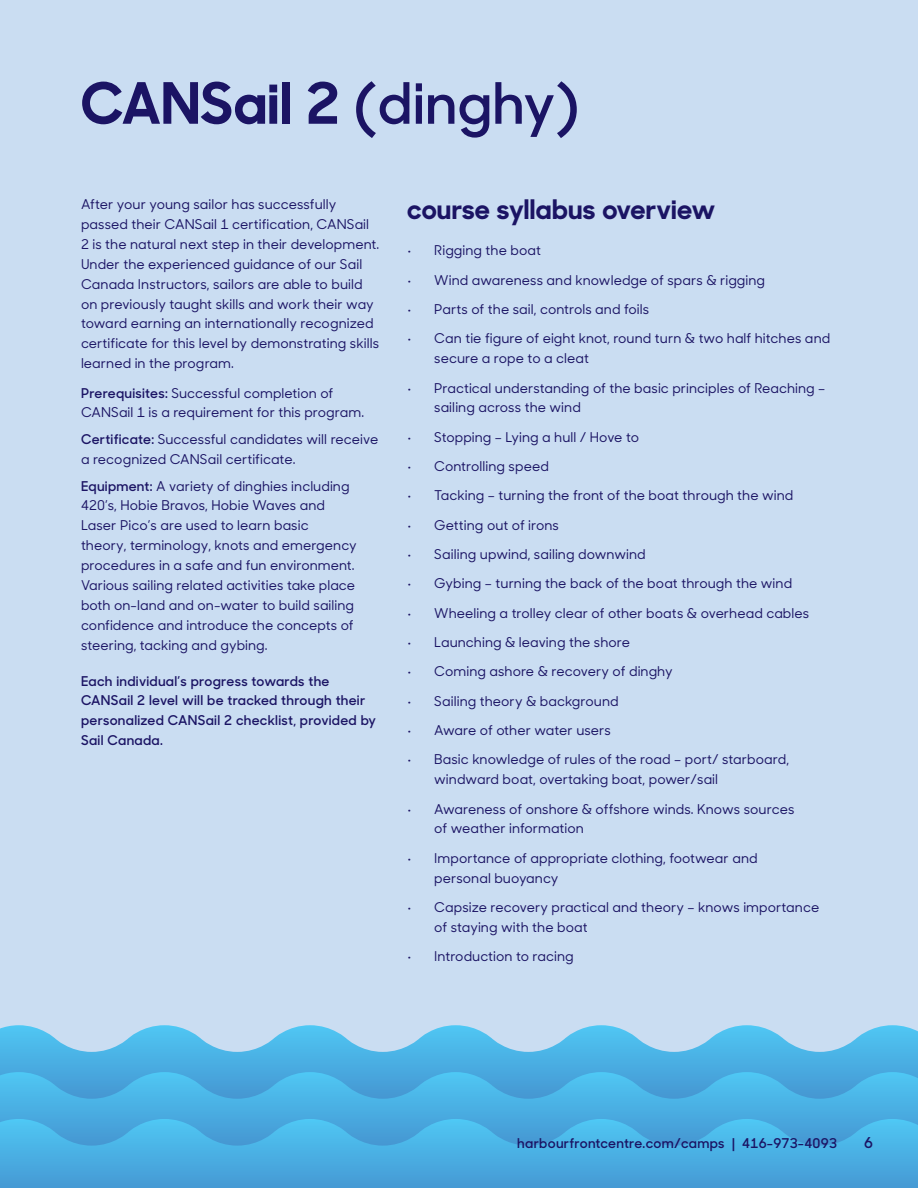
<style>
.page{position:relative;width:918px;height:1188px;background:#caddf2}
.page>*{position:absolute;margin:0;border:0;box-sizing:border-box;transform-origin:0 0}
.t1{font:700 57px "Sharp Sans No 1";letter-spacing:.005em;color:#1b1464}
.t2{font:700 27px "Sharp Sans No 1";color:#1b1464}
.t3{font:600 15px "Sharp Sans No 1";color:#1b1464}
.t4{font:500 13.5px/19.8px "Sharp Sans No 1";letter-spacing:.005em;color:#1b1464}
.t5{font:600 13.5px/19.8px "Sharp Sans No 1";letter-spacing:.02em;color:#1b1464}
.s1{font-weight:600}
</style>
<div class="page">
<svg style="left:0;top:1025px;width:918px;height:47px"></svg>
<svg style="left:0;top:1072px;width:918px;height:47px;background:#4aafe3"></svg>
<svg style="left:0;top:1119px;width:918px;height:69px;background:#49aadf"></svg>
<h1 class="t1" style="left:81px;top:61px;width:499px">CANSail 2 <span class="s1">(dinghy)</span></h1>
<p class="t4" style="left:81px;top:194px;width:300px">After your young sailor has successfully passed their CANSail 1 certification, CANSail 2 is the natural next step in their development.<br>Under the experienced guidance of our Sail Canada Instructors, sailors are able to build on previously taught skills and work their way toward earning an internationally recognized certificate for this level by demonstrating skills learned in the program.</p>
<p class="t4" style="left:81px;top:382px;width:285px"><span class="s1">Prerequisites:</span> Successful completion of<br>CANSail 1 is a requirement for this program.</p>
<p class="t4" style="left:81px;top:429px;width:299px"><span class="s1">Certificate:</span> Successful candidates will receive a recognized CANSail certificate.</p>
<p class="t4" style="left:81px;top:475px;width:277px"><span class="s1">Equipment:</span> A variety of dinghies including 420’s, Hobie Bravos, Hobie Waves and Laser Pico’s are used to learn basic theory, terminology, knots and emergency procedures in a safe and fun environment.<br>Various sailing related activities take place both on-land and on-water to build sailing confidence and introduce the concepts of steering, tacking and gybing.</p>
<p class="t5" style="left:81px;top:670px;width:297px">Each individual’s progress towards the CANSail 2 level will be tracked through their personalized CANSail 2 checklist, provided by Sail Canada.</p>
<h2 class="t2" style="left:407px;top:190px;width:310px">course syllabus overview</h2>
<p class="t4" style="left:407px;top:240px;width:135px">• Rigging the boat</p>
<p class="t4" style="left:407px;top:269px;width:359px">• Wind awareness and knowledge of spars &amp; rigging</p>
<p class="t4" style="left:407px;top:299px;width:243px">• Parts of the sail, controls and foils</p>
<p class="t4" style="left:434px;top:328px;width:398px;text-indent:-27px">• Can tie figure of eight knot, round turn &amp; two half hitches and secure a rope to a cleat</p>
<p class="t4" style="left:434px;top:377px;width:393px;text-indent:-27px">• Practical understanding of the basic principles of Reaching – sailing across the wind</p>
<p class="t4" style="left:407px;top:426px;width:233px">• Stopping – Lying a hull / Hove to</p>
<p class="t4" style="left:407px;top:456px;width:143px">• Controlling speed</p>
<p class="t4" style="left:407px;top:485px;width:388px">• Tacking – turning the front of the boat through the wind</p>
<p class="t4" style="left:407px;top:514px;width:153px">• Getting out of irons</p>
<p class="t4" style="left:407px;top:544px;width:240px">• Sailing upwind, sailing downwind</p>
<p class="t4" style="left:407px;top:573px;width:386px">• Gybing – turning the back of the boat through the wind</p>
<p class="t4" style="left:407px;top:602px;width:403px">• Wheeling a trolley clear of other boats &amp; overhead cables</p>
<p class="t4" style="left:407px;top:632px;width:224px">• Launching &amp; leaving the shore</p>
<p class="t4" style="left:407px;top:661px;width:267px">• Coming ashore &amp; recovery of dinghy</p>
<p class="t4" style="left:407px;top:690px;width:213px">• Sailing theory &amp; background</p>
<p class="t4" style="left:407px;top:720px;width:205px">• Aware of other water users</p>
<p class="t4" style="left:434px;top:749px;width:356px;text-indent:-27px">• Basic knowledge of rules of the road – port/ starboard, windward boat, overtaking boat, power/sail</p>
<p class="t4" style="left:434px;top:798px;width:362px;text-indent:-27px">• Awareness of onshore &amp; offshore winds. Knows sources of weather information</p>
<p class="t4" style="left:434px;top:847px;width:325px;text-indent:-27px">• Importance of appropriate clothing, footwear and personal buoyancy</p>
<p class="t4" style="left:434px;top:897px;width:387px;text-indent:-27px">• Capsize recovery practical and theory – knows importance of staying with the boat</p>
<p class="t4" style="left:407px;top:946px;width:168px">• Introduction to racing</p>
<p class="t5" style="left:517px;top:1132px;width:321px">harbourfrontcentre.com/camps | 416-973-4093</p>
<p class="t3" style="left:864px;top:1131px;width:10px">6</p>
</div>
